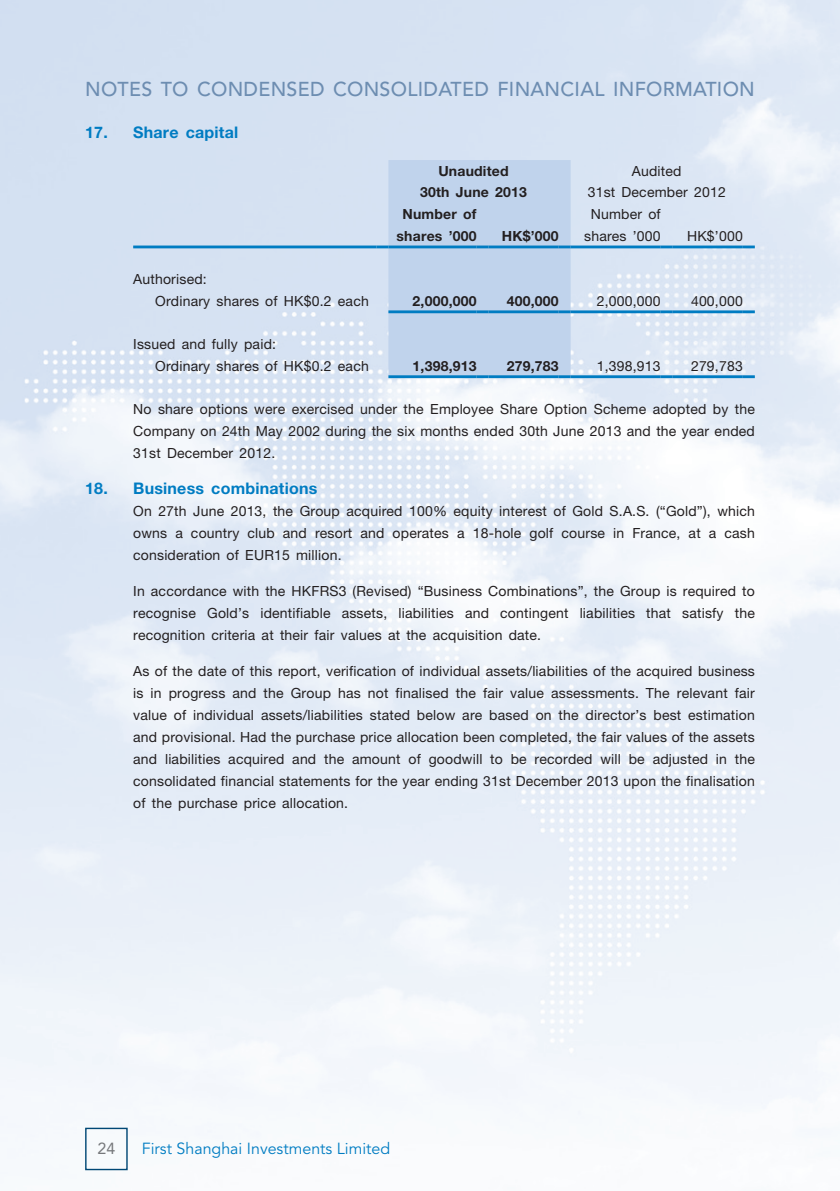
<style>
.page{position:relative;width:840px;height:1191px;background:#fff}
.page>*{position:absolute;margin:0;border:0;box-sizing:border-box;transform-origin:0 0}
.t1{font:500 20px "Avenir LT Std";letter-spacing:.015em;color:#6d8db1}
._17_H1__Note{font:700 16px "Helvetica Neue LT Std";letter-spacing:.015em;color:#007cc2}
.t2{font:16px "Avenir LT Std";color:#007cc2}
.t3{font:16px "Avenir LT Std";color:#76787b}
._26___P2__Note{font:14px/22px "Helvetica Neue LT Std";letter-spacing:.015em;color:#231f20;text-align:justify}
._29_Table_Stub__Note{font:14px "Helvetica Neue LT Std";letter-spacing:.015em;color:#231f20}
._02_Note_Text{font:14px/22px "Helvetica Neue LT Std";letter-spacing:.015em;color:#231f20;text-align:center}
._02_Note_Text-2{font:700 14px/22px "Helvetica Neue LT Std";letter-spacing:.015em;color:#231f20;text-align:center}
</style>
<div class="page">
<img style="left:0;top:0;width:839px;height:1171px">
<div style="left:85px;top:1127px;width:43px;height:43px;border:1px solid #004775"></div>
<hr style="left:133px;top:245px;width:243px;height:3px;background:#007cc2">
<hr style="left:570px;top:245px;width:90px;height:3px;background:#007cc2">
<svg style="left:660px;top:245px;width:12px;height:3px"></svg>
<hr style="left:672px;top:245px;width:70px;height:3px;background:#007cc2">
<svg style="left:742px;top:245px;width:12px;height:3px"></svg>
<hr style="left:570px;top:310px;width:90px;height:3px;background:#007cc2">
<svg style="left:660px;top:310px;width:12px;height:3px"></svg>
<hr style="left:672px;top:310px;width:70px;height:3px;background:#007cc2">
<svg style="left:742px;top:310px;width:12px;height:3px"></svg>
<svg style="left:376px;top:160px;width:194px;height:218px"></svg>
<hr style="left:570px;top:375px;width:90px;height:3px;background:#007cc2">
<svg style="left:660px;top:375px;width:12px;height:3px"></svg>
<hr style="left:672px;top:375px;width:70px;height:3px;background:#007cc2">
<svg style="left:742px;top:375px;width:12px;height:3px"></svg>
<h1 class="t1" style="left:85px;top:78px;width:671px">NOTES TO CONDENSED CONSOLIDATED FINANCIAL INFORMATION</h1>
<p class="_17_H1__Note" style="left:85px;top:122px;width:155px">17. Share capital</p>
<p class="_02_Note_Text-2" style="left:438px;top:159px;width:72px">Unaudited</p>
<p class="_02_Note_Text" style="left:631px;top:159px;width:51px">Audited</p>
<p class="_02_Note_Text-2" style="left:420px;top:181px;width:108px">30th June 2013</p>
<p class="_02_Note_Text" style="left:587px;top:181px;width:139px">31st December 2012</p>
<p class="_02_Note_Text-2" style="left:396px;top:203px;width:81px">Number of shares ’000</p>
<p class="_02_Note_Text" style="left:583px;top:203px;width:78px">Number of shares ’000</p>
<p class="_02_Note_Text-2" style="left:501px;top:225px;width:58px">HK$’000</p>
<p class="_02_Note_Text" style="left:686px;top:225px;width:57px">HK$’000</p>
<p class="_29_Table_Stub__Note" style="left:133px;top:271px;width:75px">Authorised:</p>
<p class="_29_Table_Stub__Note" style="left:155px;top:292px;width:215px">Ordinary shares of HK$0.2 each</p>
<p class="_02_Note_Text-2" style="left:412px;top:289px;width:65px">2,000,000</p>
<p class="_02_Note_Text-2" style="left:506px;top:289px;width:53px">400,000</p>
<p class="_02_Note_Text" style="left:596px;top:290px;width:65px">2,000,000</p>
<p class="_02_Note_Text" style="left:690px;top:290px;width:53px">400,000</p>
<p class="_29_Table_Stub__Note" style="left:133px;top:336px;width:144px">Issued and fully paid:</p>
<p class="_29_Table_Stub__Note" style="left:155px;top:357px;width:215px">Ordinary shares of HK$0.2 each</p>
<p class="_02_Note_Text-2" style="left:412px;top:354px;width:65px">1,398,913</p>
<p class="_02_Note_Text-2" style="left:506px;top:354px;width:53px">279,783</p>
<p class="_02_Note_Text" style="left:596px;top:354px;width:65px">1,398,913</p>
<p class="_02_Note_Text" style="left:690px;top:354px;width:53px">279,783</p>
<p class="_26___P2__Note" style="left:133px;top:398px;width:623px">No share options were exercised under the Employee Share Option Scheme adopted by the Company on 24th May 2002 during the six months ended 30th June 2013 and the year ended 31st December 2012.</p>
<p class="_17_H1__Note" style="left:85px;top:478px;width:234px">18. Business combinations</p>
<p class="_26___P2__Note" style="left:133px;top:500px;width:623px">On 27th June 2013, the Group acquired 100% equity interest of Gold S.A.S. (“Gold”), which owns a country club and resort and operates a 18-hole golf course in France, at a cash consideration of EUR15 million.</p>
<p class="_26___P2__Note" style="left:133px;top:580px;width:623px">In accordance with the HKFRS3 (Revised) “Business Combinations”, the Group is required to recognise Gold’s identifiable assets, liabilities and contingent liabilities that satisfy the recognition criteria at their fair values at the acquisition date.</p>
<p class="_26___P2__Note" style="left:133px;top:660px;width:623px">As of the date of this report, verification of individual assets/liabilities of the acquired business is in progress and the Group has not finalised the fair value assessments. The relevant fair value of individual assets/liabilities stated below are based on the director’s best estimation and provisional. Had the purchase price allocation been completed, the fair values of the assets and liabilities acquired and the amount of goodwill to be recorded will be adjusted in the consolidated financial statements for the year ending 31st December 2013 upon the finalisation of the purchase price allocation.</p>
<p class="t3" style="left:97px;top:1139px;width:19px">24</p>
<p class="t2" style="left:142px;top:1139px;width:250px">First Shanghai Investments Limited</p>
</div>
